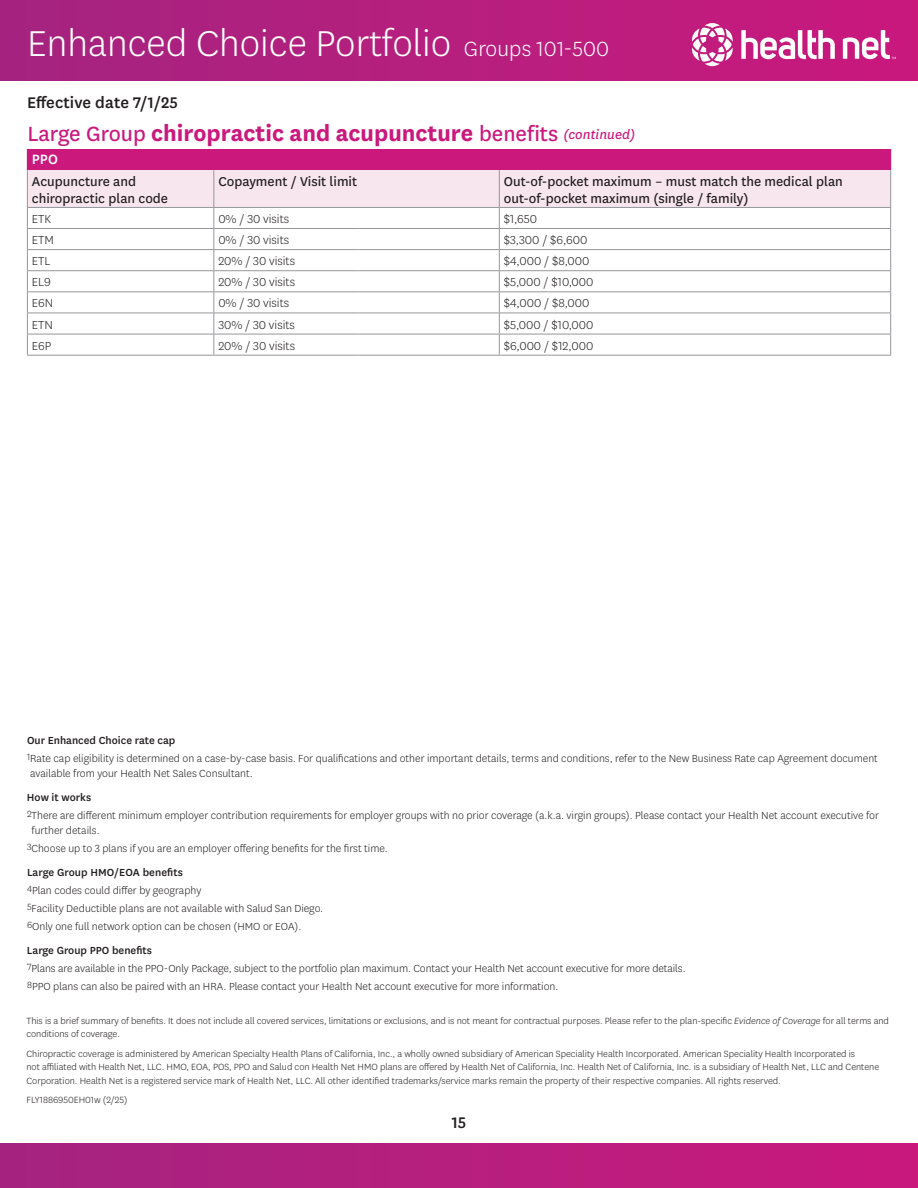
<style>
.page{position:relative;width:918px;height:1188px;background:#fff}
.page>*{position:absolute;margin:0;border:0;box-sizing:border-box;transform-origin:0 0}
.t1{font:300 42px "Centene Sans";color:#fff}
.t2{font:700 25.5px "Centene Sans";color:#ca187d}
.t3{font:500 18px "Centene Sans";letter-spacing:.005em;color:#231f20}
.t4{font:500 15.75px "Centene Sans";color:#fff}
.t5{font:15px/16.5px "Centene Sans";color:#231f20}
.t6{font:300 13.5px "Centene Sans";color:#231f20}
.t7{font:300 12px/15px "Centene Sans";color:#231f20}
.t8{font:500 12px "Centene Sans";color:#231f20}
.t9{font:300 10.5px/13.5px "Centene Sans";color:#231f20}
.s1{font-size:24px}
.s2{font-weight:400;font-size:24px}
.s3{font-weight:400;font-style:italic;font-size:15px}
.s4{font-style:italic}
</style>
<div class="page">
<div style="left:0;top:0;width:918px;height:81px;background:linear-gradient(to right,#a4247f,#ca197d)"></div>
<svg style="left:741px;top:30px;width:94px;height:30px"></svg>
<svg style="left:691px;top:22px;width:42px;height:45px"></svg>
<svg style="left:843px;top:30px;width:53px;height:30px"></svg>
<div style="left:0;top:1143px;width:918px;height:45px;background:linear-gradient(to right,#a4247f,#ca197d)"></div>
<hr style="left:27px;top:228px;width:187px;height:1px;background:#95979a">
<hr style="left:499px;top:228px;width:392px;height:1px;background:#95979a">
<hr style="left:27px;top:249px;width:187px;height:1px;background:#95979a">
<hr style="left:499px;top:249px;width:392px;height:1px;background:#95979a">
<hr style="left:27px;top:270px;width:187px;height:1px;background:#95979a">
<hr style="left:27px;top:291px;width:187px;height:1px;background:#95979a">
<hr style="left:27px;top:313px;width:187px;height:1px;background:#95979a">
<hr style="left:27px;top:334px;width:187px;height:1px;background:#95979a">
<hr style="left:27px;top:355px;width:187px;height:1px;background:#95979a">
<hr style="left:214px;top:228px;width:145px;height:1px;background:#95979a">
<hr style="left:359px;top:228px;width:140px;height:1px;background:#95979a">
<hr style="left:214px;top:249px;width:145px;height:1px;background:#95979a">
<hr style="left:359px;top:249px;width:140px;height:1px;background:#95979a">
<hr style="left:499px;top:270px;width:392px;height:1px;background:#95979a">
<hr style="left:499px;top:291px;width:392px;height:1px;background:#95979a">
<hr style="left:499px;top:313px;width:392px;height:1px;background:#95979a">
<hr style="left:499px;top:334px;width:392px;height:1px;background:#95979a">
<hr style="left:499px;top:355px;width:392px;height:1px;background:#95979a">
<hr style="left:214px;top:270px;width:145px;height:1px;background:#95979a">
<hr style="left:359px;top:270px;width:140px;height:1px;background:#95979a">
<hr style="left:214px;top:291px;width:145px;height:1px;background:#95979a">
<hr style="left:359px;top:291px;width:140px;height:1px;background:#95979a">
<hr style="left:214px;top:313px;width:145px;height:1px;background:#95979a">
<hr style="left:359px;top:313px;width:140px;height:1px;background:#95979a">
<hr style="left:214px;top:334px;width:145px;height:1px;background:#95979a">
<hr style="left:359px;top:334px;width:140px;height:1px;background:#95979a">
<hr style="left:214px;top:355px;width:145px;height:1px;background:#95979a">
<hr style="left:359px;top:355px;width:140px;height:1px;background:#95979a">
<svg style="left:27px;top:208px;width:1px;height:147px"></svg>
<svg style="left:890px;top:208px;width:1px;height:147px"></svg>
<svg style="left:213px;top:208px;width:1px;height:147px"></svg>
<svg style="left:499px;top:208px;width:1px;height:147px"></svg>
<div style="left:27px;top:149px;width:472px;height:21px;background:#ca187d"></div>
<div style="left:499px;top:149px;width:392px;height:21px;background:#ca187d"></div>
<div style="left:27px;top:170px;width:187px;height:37px;background:#f7e6ed"></div>
<div style="left:214px;top:170px;width:285px;height:37px;background:#f7e6ed"></div>
<div style="left:499px;top:170px;width:392px;height:37px;background:#f7e6ed"></div>
<hr style="left:499px;top:170px;width:1px;height:37px;background:#95979a">
<hr style="left:890px;top:170px;width:1px;height:37px;background:#95979a">
<hr style="left:27px;top:207px;width:187px;height:1px;background:#95979a">
<hr style="left:214px;top:207px;width:285px;height:1px;background:#95979a">
<hr style="left:499px;top:207px;width:392px;height:1px;background:#95979a">
<hr style="left:213px;top:170px;width:1px;height:37px;background:#95979a">
<hr style="left:27px;top:170px;width:1px;height:37px;background:#95979a">
<h1 class="t1" style="left:27px;top:17px;width:584px">Enhanced Choice Portfolio <span class="s1">Groups 101-500</span></h1>
<h3 class="t3" style="left:27px;top:90px;width:153px">Effective date 7/1/25</h3>
<h2 class="t2" style="left:27px;top:115px;width:610px"><span class="s2">Large Group</span> chiropractic and acupuncture <span class="s2">benefits</span> <span class="s3">(continued)</span></h2>
<h3 class="t4" style="left:32px;top:149px;width:28px">PPO</h3>
<p class="t5" style="left:32px;top:173px;width:138px">Acupuncture and chiropractic plan code</p>
<p class="t5" style="left:218px;top:172px;width:140px">Copayment / Visit limit</p>
<p class="t5" style="left:504px;top:173px;width:341px">Out-of-pocket maximum – must match the medical plan out-of-pocket maximum (single / family)</p>
<p class="t6" style="left:32px;top:210px;width:21px">ETK</p>
<p class="t6" style="left:218px;top:210px;width:72px">0% / 30 visits</p>
<p class="t6" style="left:504px;top:210px;width:35px">$1,650</p>
<p class="t6" style="left:32px;top:232px;width:24px">ETM</p>
<p class="t6" style="left:218px;top:232px;width:72px">0% / 30 visits</p>
<p class="t6" style="left:504px;top:232px;width:85px">$3,300 / $6,600</p>
<p class="t6" style="left:32px;top:253px;width:20px">ETL</p>
<p class="t6" style="left:218px;top:253px;width:78px">20% / 30 visits</p>
<p class="t6" style="left:504px;top:253px;width:87px">$4,000 / $8,000</p>
<p class="t6" style="left:32px;top:274px;width:20px">EL9</p>
<p class="t6" style="left:218px;top:274px;width:78px">20% / 30 visits</p>
<p class="t6" style="left:504px;top:274px;width:91px">$5,000 / $10,000</p>
<p class="t6" style="left:32px;top:295px;width:23px">E6N</p>
<p class="t6" style="left:218px;top:295px;width:72px">0% / 30 visits</p>
<p class="t6" style="left:504px;top:295px;width:87px">$4,000 / $8,000</p>
<p class="t6" style="left:32px;top:316px;width:23px">ETN</p>
<p class="t6" style="left:218px;top:316px;width:78px">30% / 30 visits</p>
<p class="t6" style="left:504px;top:316px;width:91px">$5,000 / $10,000</p>
<p class="t6" style="left:32px;top:337px;width:21px">E6P</p>
<p class="t6" style="left:218px;top:337px;width:78px">20% / 30 visits</p>
<p class="t6" style="left:504px;top:337px;width:91px">$6,000 / $12,000</p>
<p class="t8" style="left:27px;top:732px;width:150px">Our Enhanced Choice rate cap</p>
<p class="t7" style="left:27px;top:751px;width:852px"><sup>1</sup>Rate cap eligibility is determined on a case-by-case basis. For qualifications and other important details, terms and conditions, refer to the New Business Rate cap Agreement document available from your Health Net Sales Consultant.</p>
<p class="t8" style="left:27px;top:789px;width:66px">How it works</p>
<p class="t7" style="left:32px;top:808px;width:849px;text-indent:-5px"><sup>2</sup>There are different minimum employer contribution requirements for employer groups with no prior coverage (a.k.a. virgin groups). Please contact your Health Net account executive for further details.</p>
<p class="t7" style="left:27px;top:841px;width:362px"><sup>3</sup>Choose up to 3 plans if you are an employer offering benefits for the first time.</p>
<p class="t8" style="left:27px;top:864px;width:157px">Large Group HMO/EOA benefits</p>
<p class="t7" style="left:27px;top:883px;width:176px"><sup>4</sup>Plan codes could differ by geography</p>
<p class="t7" style="left:27px;top:901px;width:298px"><sup>5</sup>Facility Deductible plans are not available with Salud San Diego.</p>
<p class="t7" style="left:27px;top:919px;width:276px"><sup>6</sup>Only one full network option can be chosen (HMO or EOA).</p>
<p class="t8" style="left:27px;top:942px;width:126px">Large Group PPO benefits</p>
<h2 class="t7" style="left:27px;top:961px;width:660px"><sup>7</sup>Plans are available in the PPO-Only Package, subject to the portfolio plan maximum. Contact your Health Net account executive for more details.</h2>
<p class="t7" style="left:27px;top:979px;width:533px"><sup>8</sup>PPO plans can also be paired with an HRA. Please contact your Health Net account executive for more information.</p>
<p class="t9" style="left:26px;top:1013px;width:864px">This is a brief summary of benefits. It does not include all covered services, limitations or exclusions, and is not meant for contractual purposes. Please refer to the plan-specific <span class="s4">Evidence of Coverage</span> for all terms and conditions of coverage.</p>
<p class="t9" style="left:26px;top:1046px;width:854px">Chiropractic coverage is administered by American Specialty Health Plans of California, Inc., a wholly owned subsidiary of American Speciality Health Incorporated. American Speciality Health Incorporated is<br>not affiliated with Health Net, LLC. HMO, EOA, POS, PPO and Salud con Health Net HMO plans are offered by Health Net of California, Inc. Health Net of California, Inc. is a subsidiary of Health Net, LLC and Centene<br>Corporation. Health Net is a registered service mark of Health Net, LLC. All other identified trademarks/service marks remain the property of their respective companies. All rights reserved.</p>
<p class="t9" style="left:26px;top:1093px;width:103px">FLY1886950EH01w (2/25)</p>
<h3 class="t3" style="left:452px;top:1110px;width:16px">15</h3>
</div>
